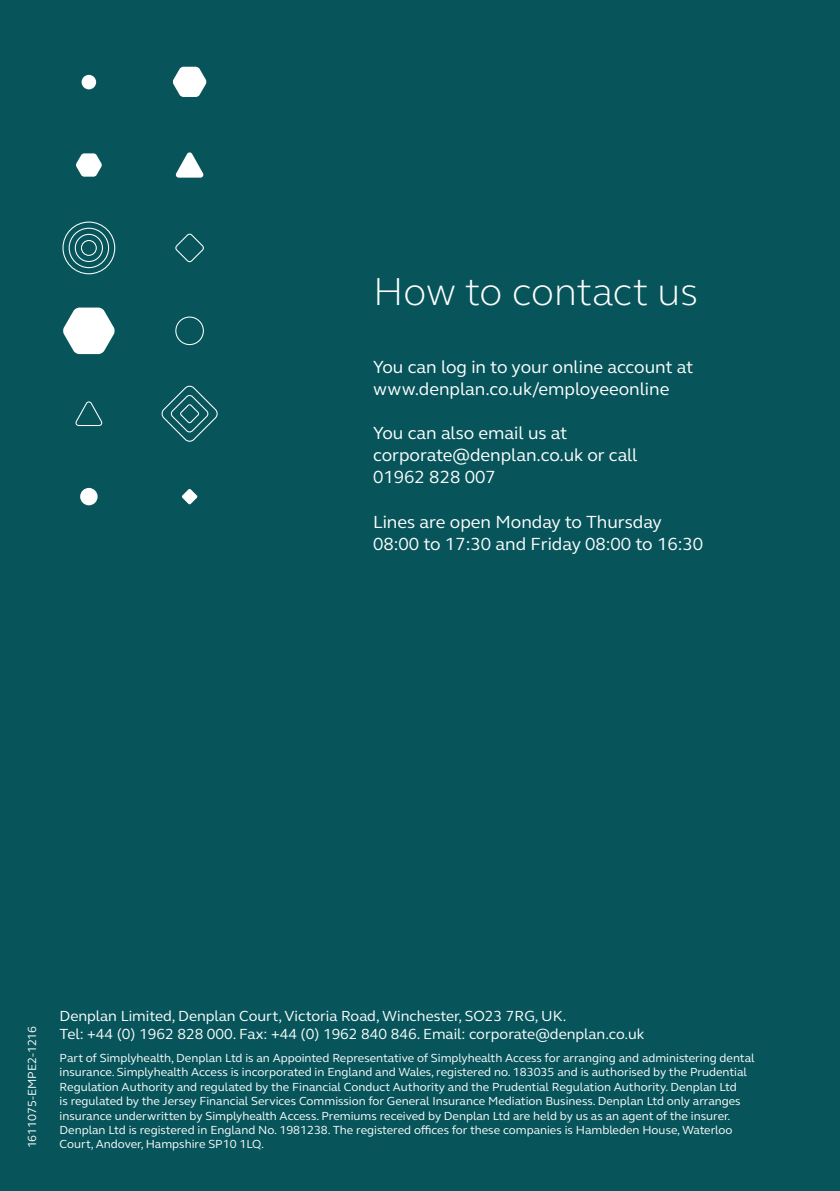
<style>
.page{position:relative;width:840px;height:1191px;background:#fff}
.page>*{position:absolute;margin:0;border:0;box-sizing:border-box;transform-origin:0 0}
.t1{font:300 40px "FS Elliot";letter-spacing:-.005em;color:#fff}
.t2{font:18px/22px "FS Elliot";color:#fff}
.t3{font:15px "FS Elliot";color:#fff}
.t4{font:12px/14.4px "FS Elliot";color:#fff}
</style>
<div class="page">
<div style="left:0;top:0;width:839px;height:1191px;background:#07555b"></div>
<svg style="left:175px;top:233px;width:29px;height:29px"></svg>
<svg style="left:173px;top:67px;width:33px;height:30px"></svg>
<div style="left:82px;top:75px;width:14px;height:14px;background:#fff;border-radius:50%"></div>
<svg style="left:62px;top:221px;width:53px;height:53px"></svg>
<svg style="left:176px;top:152px;width:27px;height:26px"></svg>
<svg style="left:175px;top:316px;width:29px;height:29px"></svg>
<div style="left:80px;top:488px;width:17px;height:17px;background:#fff;border-radius:50%"></div>
<svg style="left:161px;top:385px;width:56px;height:57px"></svg>
<svg style="left:76px;top:153px;width:26px;height:24px"></svg>
<svg style="left:63px;top:307px;width:52px;height:47px"></svg>
<svg style="left:75px;top:401px;width:27px;height:25px"></svg>
<svg style="left:182px;top:489px;width:15px;height:15px"></svg>
<p class="t1" style="left:373px;top:265px;width:326px">How to contact us</p>
<p class="t2" style="left:373px;top:355px;width:321px">You can log in to your online account at www.denplan.co.uk/employeeonline</p>
<p class="t2" style="left:373px;top:422px;width:265px">You can also email us at corporate@denplan.co.uk or call<br>01962 828 007</p>
<p class="t2" style="left:373px;top:510px;width:331px">Lines are open Monday to Thursday<br>08:00 to 17:30 and Friday 08:00 to 16:30</p>
<p class="t4" style="left:24px;top:1148px;width:124px;rotate:-90deg">1611075-EMPE2-1216</p>
<p class="t3" style="left:60px;top:1006px;width:508px">Denplan Limited, Denplan Court, Victoria Road, Winchester, SO23 7RG, UK.</p>
<p class="t3" style="left:60px;top:1024px;width:586px">Tel: +44 (0) 1962 828 000. Fax: +44 (0) 1962 840 846. Email: corporate@denplan.co.uk</p>
<p class="t4" style="left:60px;top:1050px;width:696px">Part of Simplyhealth, Denplan Ltd is an Appointed Representative of Simplyhealth Access for arranging and administering dental insurance. Simplyhealth Access is incorporated in England and Wales, registered no. 183035 and is authorised by the Prudential Regulation Authority and regulated by the Financial Conduct Authority and the Prudential Regulation Authority. Denplan Ltd<br>is regulated by the Jersey Financial Services Commission for General Insurance Mediation Business. Denplan Ltd only arranges insurance underwritten by Simplyhealth Access. Premiums received by Denplan Ltd are held by us as an agent of the insurer.<br>Denplan Ltd is registered in England No. 1981238. The registered offices for these companies is Hambleden House, Waterloo</p>
<p class="t4" style="left:60px;top:1136px;width:206px">Court, Andover, Hampshire SP10 1LQ.</p>
</div>
